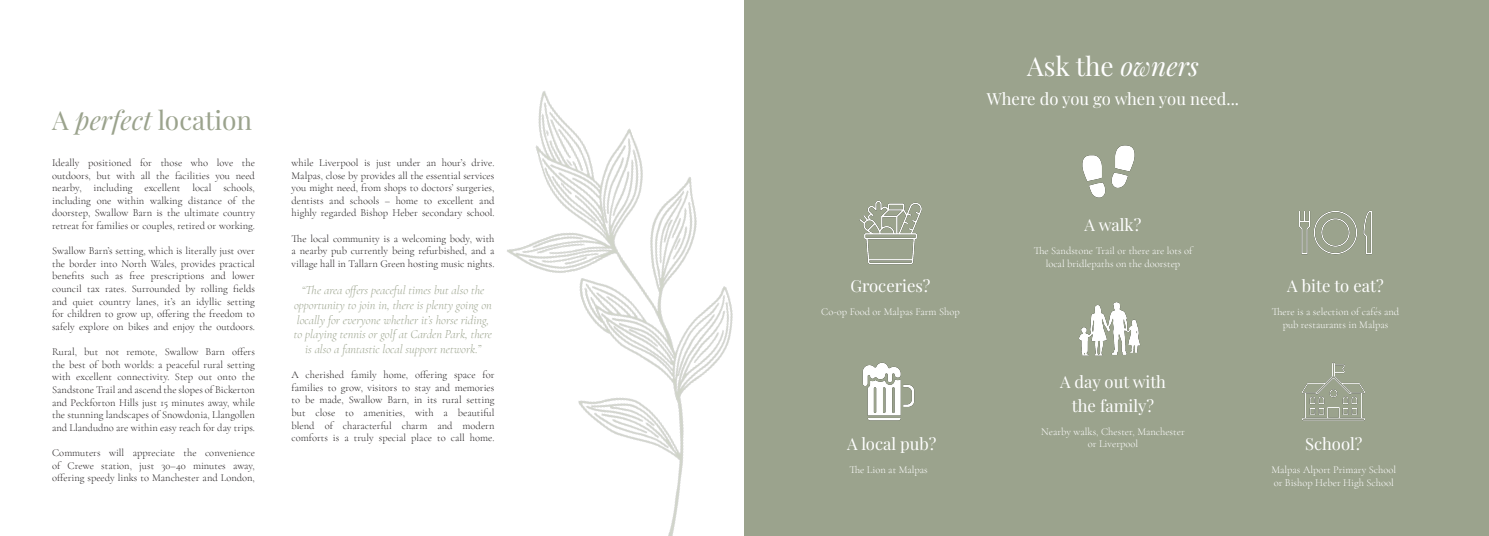
<style>
.page{position:relative;width:1489px;height:536px;background:#fff}
.page>*{position:absolute;margin:0;border:0;box-sizing:border-box;transform-origin:0 0}
.t1{font:26.25px "Playfair Display";color:#9ba38d}
.t2{font:26.25px "Playfair Display";color:#fff}
.t3{font:16.62px "Playfair Display";color:#fff}
.t4{font:italic 300 12.25px/14.7px "Cormorant Garamond";color:#9ba38d;text-align:center}
.t5{font:300 10.5px/12.6px "Cormorant Garamond";color:#231f20;text-align:justify}
.t6{font:300 10.5px/12.6px "Cormorant Garamond";color:#fff;text-align:center}
.s1{font-style:italic}
</style>
<div class="page">
<img style="left:507px;top:91px;width:226px;height:445px">
<div style="left:744px;top:0;width:744px;height:536px;background:#9ba38d"></div>
<img style="left:1079px;top:302px;width:61px;height:54px">
<img style="left:1302px;top:362px;width:63px;height:59px">
<img style="left:859px;top:200px;width:63px;height:65px">
<img style="left:1082px;top:145px;width:53px;height:53px">
<img style="left:1299px;top:210px;width:73px;height:45px">
<img style="left:862px;top:362px;width:53px;height:59px">
<p class="t1" style="left:52px;top:100px;width:202px">A <span class="s1">perfect</span> location</p>
<p class="t5" style="left:52px;top:156px;width:204px">Ideally positioned for those who love the outdoors, but with all the facilities you need nearby, including excellent local schools, including one within walking distance of the doorstep, Swallow Barn is the ultimate country retreat for families or couples, retired or working.</p>
<p class="t5" style="left:52px;top:244px;width:204px">Swallow Barn’s setting, which is literally just over the border into North Wales, provides practical benefits such as free prescriptions and lower council tax rates. Surrounded by rolling fields and quiet country lanes, it’s an idyllic setting for children to grow up, offering the freedom to safely explore on bikes and enjoy the outdoors.</p>
<p class="t5" style="left:52px;top:345px;width:204px">Rural, but not remote, Swallow Barn offers the best of both worlds: a peaceful rural setting with excellent connectivity. Step out onto the Sandstone Trail and ascend the slopes of Bickerton and Peckforton Hills just 15 minutes away, while the stunning landscapes of Snowdonia, Llangollen and Llandudno are within easy reach for day trips.</p>
<p class="t5" style="left:52px;top:446px;width:204px">Commuters will appreciate the convenience of Crewe station, just 30–40 minutes away, offering speedy links to Manchester and London,</p>
<p class="t5" style="left:291px;top:156px;width:204px">while Liverpool is just under an hour’s drive.</p>
<p class="t5" style="left:291px;top:169px;width:204px">Malpas, close by provides all the essential services you might need, from shops to doctors’ surgeries, dentists and schools – home to excellent and highly regarded Bishop Heber secondary school.</p>
<p class="t5" style="left:291px;top:232px;width:204px">The local community is a welcoming body, with a nearby pub currently being refurbished, and a village hall in Tallarn Green hosting music nights.</p>
<p class="t4" style="left:294px;top:283px;width:200px">“The area offers peaceful times but also the opportunity to join in, there is plenty going on locally for everyone whether it’s horse riding, to playing tennis or golf at Carden Park, there is also a fantastic local support network.”</p>
<p class="t5" style="left:291px;top:368px;width:204px">A cherished family home, offering space for families to grow, visitors to stay and memories to be made, Swallow Barn, in its rural setting but close to amenities, with a beautiful blend of characterful charm and modern comforts is a truly special place to call home.</p>
<p class="t2" style="left:1027px;top:45px;width:173px">Ask the <span class="s1">owners</span></p>
<p class="t3" style="left:986px;top:86px;width:254px">Where do you go when you need...</p>
<p class="t3" style="left:1084px;top:211px;width:58px">A walk?</p>
<p class="t3" style="left:850px;top:272px;width:82px">Groceries?</p>
<p class="t6" style="left:821px;top:305px;width:140px">Co-op Food or Malpas Farm Shop</p>
<p class="t6" style="left:1033px;top:244px;width:160px">The Sandstone Trail or there are lots of local bridlepaths on the doorstep</p>
<p class="t3" style="left:1059px;top:368px;width:107px">A day out with</p>
<p class="t3" style="left:1071px;top:392px;width:84px">the family?</p>
<p class="t3" style="left:1287px;top:272px;width:98px">A bite to eat?</p>
<p class="t6" style="left:1271px;top:305px;width:129px">There is a selection of cafés and</p>
<p class="t6" style="left:1282px;top:318px;width:107px">pub restaurants in Malpas</p>
<p class="t6" style="left:1041px;top:425px;width:145px">Nearby walks, Chester, Manchester</p>
<p class="t6" style="left:1087px;top:437px;width:52px">or Liverpool</p>
<p class="t3" style="left:847px;top:431px;width:91px">A local pub?</p>
<p class="t3" style="left:1304px;top:431px;width:59px">School?</p>
<p class="t6" style="left:849px;top:463px;width:80px">The Lion at Malpas</p>
<p class="t6" style="left:1271px;top:463px;width:126px">Malpas Alport Primary School</p>
<p class="t6" style="left:1273px;top:476px;width:121px">or Bishop Heber High School</p>
</div>
